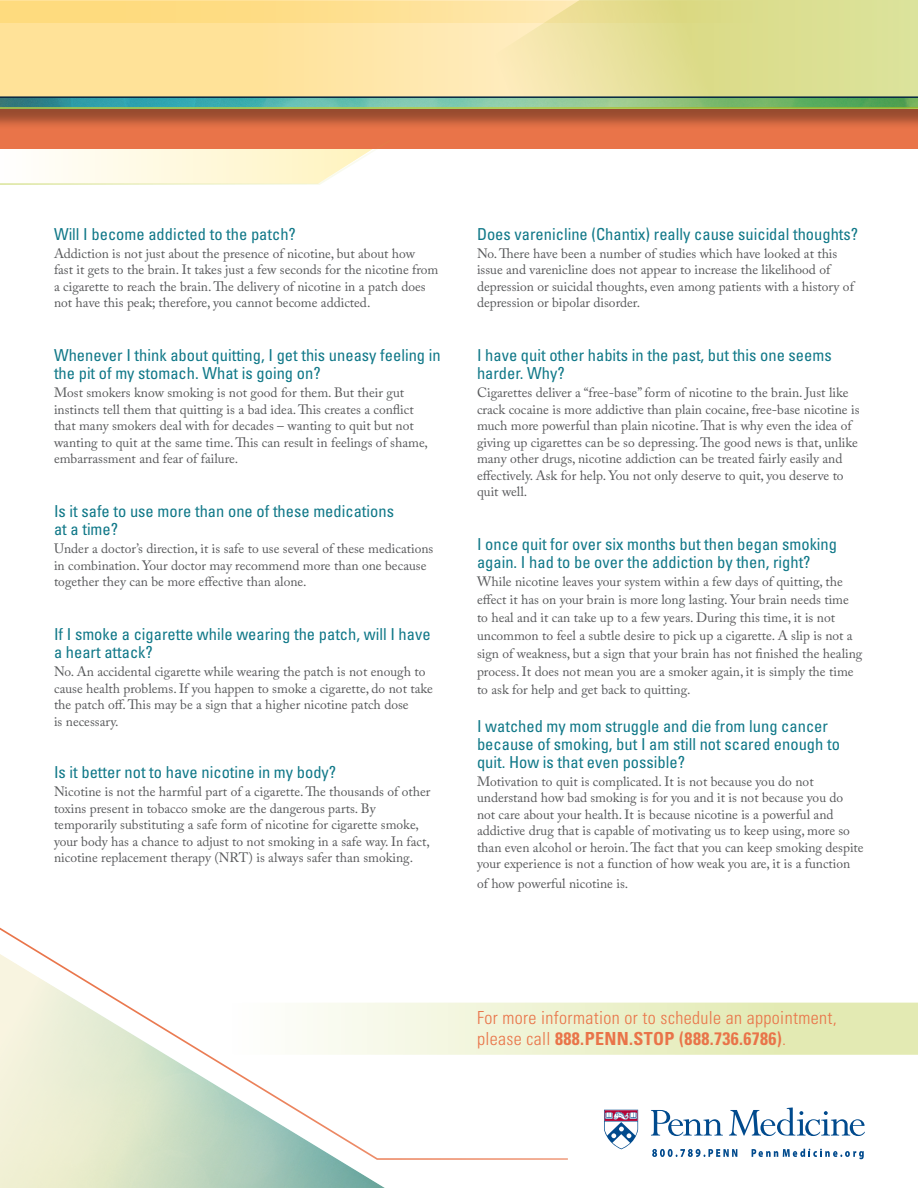
<style>
.page{position:relative;width:918px;height:1188px;background:#fff}
.page>*{position:absolute;margin:0;border:0;box-sizing:border-box;transform-origin:0 0}
.Locations{font:300 condensed 18px/21px "Univers";letter-spacing:.02em;color:#e97449}
.MythText{font:condensed 16.5px/18px "Univers";color:#107888}
.FactText{font:condensed 16.5px/18px "Univers";color:#107888}
.MythText-2{font:13.5px/16.5px "Adobe Caslon Pro";color:#57585a}
.FactText-2{font:13.5px/18px "Adobe Caslon Pro";color:#57585a}
.s1{font-weight:700}
</style>
<div class="page">
<svg style="left:569px;top:1003px;width:349px;height:52px;background:#e6ecbb"></svg>
<div style="left:0;top:106px;width:918px;height:43px;background:#231f20;opacity:.4"></div>
<svg style="left:0;top:0;width:410px;height:99px;background:#fce29b"></svg>
<img style="left:0;top:99px;width:410px;height:8px">
<svg style="left:0;top:1px;width:410px;height:21px;background:#fedc84"></svg>
<hr style="left:0;top:107px;width:918px;height:2px;background:#b9cc41">
<svg style="left:410px;top:0;width:508px;height:109px;background:#ddde98"></svg>
<hr style="left:0;top:96px;width:918px;height:2px;background:#002340">
<svg style="left:0;top:138px;width:392px;height:47px"></svg>
<svg style="left:652px;top:1149px;width:85px;height:8px"></svg>
<svg style="left:752px;top:1149px;width:112px;height:10px"></svg>
<svg style="left:651px;top:1110px;width:72px;height:26px"></svg>
<svg style="left:729px;top:1108px;width:136px;height:28px"></svg>
<svg style="left:604px;top:1110px;width:34px;height:39px"></svg>
<svg style="left:469px;top:1002px;width:100px;height:158px"></svg>
<div style="left:0;top:925px;width:469px;height:263px;background:#231f20;opacity:.2"></div>
<p class="MythText" style="left:54px;top:225px;width:243px">Will I become addicted to the patch?</p>
<p class="MythText-2" style="left:54px;top:245px;width:386px">Addiction is not just about the presence of nicotine, but about how<br>fast it gets to the brain. It takes just a few seconds for the nicotine from a cigarette to reach the brain. The delivery of nicotine in a patch does not have this peak; therefore, you cannot become addicted.</p>
<p class="MythText" style="left:54px;top:346px;width:388px">Whenever I think about quitting, I get this uneasy feeling in the pit of my stomach. What is going on?</p>
<p class="MythText-2" style="left:54px;top:384px;width:376px">Most smokers know smoking is not good for them. But their gut instincts tell them that quitting is a bad idea. This creates a conflict that many smokers deal with for decades – wanting to quit but not wanting to quit at the same time. This can result in feelings of shame, embarrassment and fear of failure.</p>
<p class="MythText" style="left:54px;top:502px;width:342px">Is it safe to use more than one of these medications at a time?</p>
<p class="MythText-2" style="left:54px;top:540px;width:381px">Under a doctor’s direction, it is safe to use several of these medications in combination. Your doctor may recommend more than one because together they can be more effective than alone.</p>
<p class="MythText" style="left:54px;top:625px;width:378px">If I smoke a cigarette while wearing the patch, will I have a heart attack?</p>
<p class="MythText-2" style="left:54px;top:663px;width:380px">No. An accidental cigarette while wearing the patch is not enough to cause health problems. If you happen to smoke a cigarette, do not take the patch off. This may be a sign that a higher nicotine patch dose<br>is necessary.</p>
<p class="MythText" style="left:54px;top:763px;width:284px">Is it better not to have nicotine in my body?</p>
<p class="MythText-2" style="left:54px;top:783px;width:378px">Nicotine is not the harmful part of a cigarette. The thousands of other toxins present in tobacco smoke are the dangerous parts. By temporarily substituting a safe form of nicotine for cigarette smoke, your body has a chance to adjust to not smoking in a safe way. In fact, nicotine replacement therapy (NRT) is always safer than smoking.</p>
<p class="MythText" style="left:477px;top:225px;width:383px">Does varenicline (Chantix) really cause suicidal thoughts?</p>
<p class="MythText-2" style="left:477px;top:245px;width:378px">No. There have been a number of studies which have looked at this issue and varenicline does not appear to increase the likelihood of depression or suicidal thoughts, even among patients with a history of depression or bipolar disorder.</p>
<p class="MythText" style="left:477px;top:346px;width:356px">I have quit other habits in the past, but this one seems harder. Why?</p>
<p class="MythText-2" style="left:477px;top:384px;width:384px">Cigarettes deliver a “free-base” form of nicotine to the brain. Just like crack cocaine is more addictive than plain cocaine, free-base nicotine is much more powerful than plain nicotine. That is why even the idea of giving up cigarettes can be so depressing. The good news is that, unlike many other drugs, nicotine addiction can be treated fairly easily and effectively. Ask for help. You not only deserve to quit, you deserve to quit well.</p>
<p class="FactText" style="left:477px;top:535px;width:362px">I once quit for over six months but then began smoking again. I had to be over the addiction by then, right?</p>
<p class="FactText-2" style="left:477px;top:573px;width:387px">While nicotine leaves your system within a few days of quitting, the effect it has on your brain is more long lasting. Your brain needs time to heal and it can take up to a few years. During this time, it is not uncommon to feel a subtle desire to pick up a cigarette. A slip is not a sign of weakness, but a sign that your brain has not finished the healing process. It does not mean you are a smoker again, it is simply the time to ask for help and get back to quitting.</p>
<p class="FactText" style="left:477px;top:717px;width:364px">I watched my mom struggle and die from lung cancer because of smoking, but I am still not scared enough to quit. How is that even possible?</p>
<p class="FactText-2" style="left:477px;top:773px;width:388px;line-height:16.5px">Motivation to quit is complicated. It is not because you do not understand how bad smoking is for you and it is not because you do not care about your health. It is because nicotine is a powerful and addictive drug that is capable of motivating us to keep using, more so than even alcohol or heroin. The fact that you can keep smoking despite your experience is not a function of how weak you are, it is a function</p>
<p class="FactText-2" style="left:477px;top:874px;width:153px">of how powerful nicotine is.</p>
<p class="Locations" style="left:477px;top:1008px;width:361px">For more information or to schedule an appointment, please call <span class="s1">888.PENN.STOP (888.736.6786)</span>.</p>
</div>
